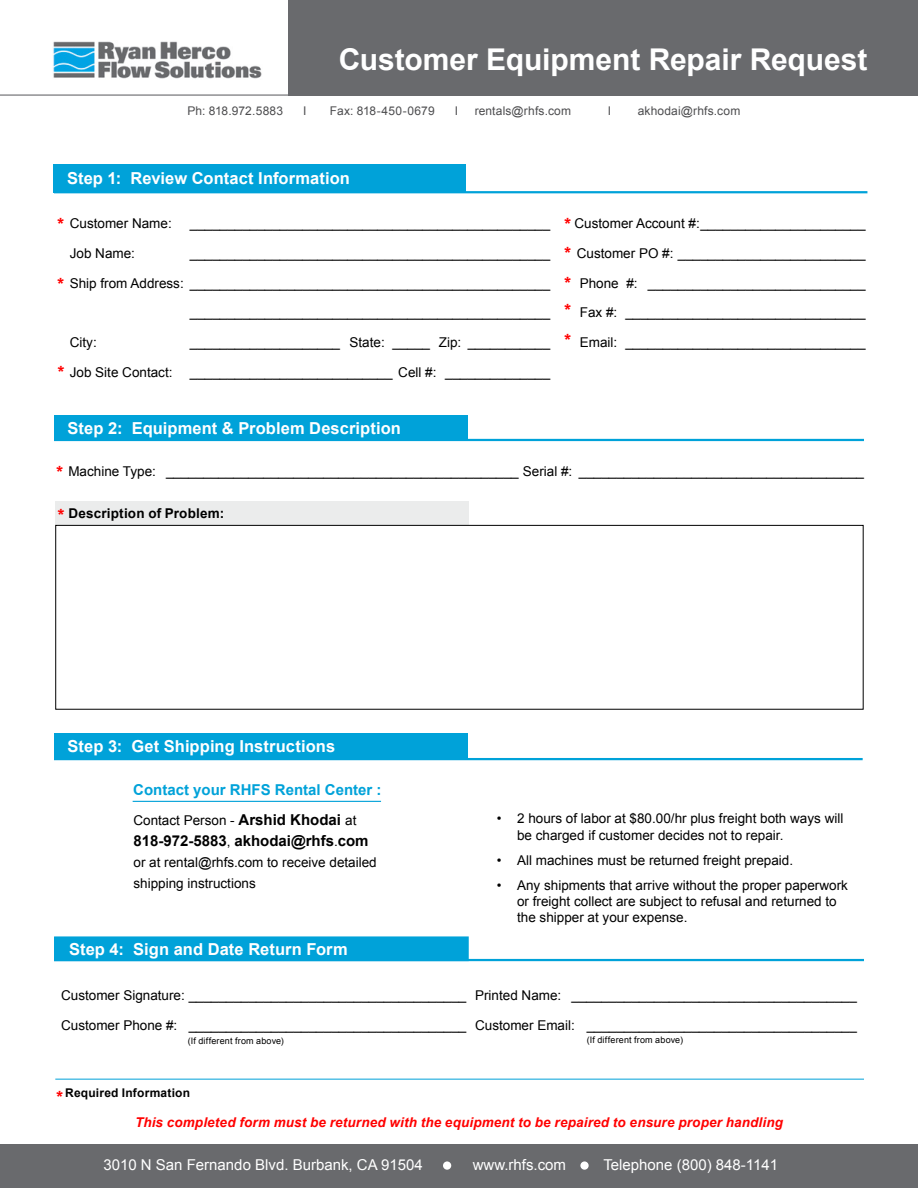
<style>
.page{position:relative;width:918px;height:1188px;background:#fff}
.page>*{position:absolute;margin:0;border:0;box-sizing:border-box;transform-origin:0 0}
.t1{font:700 30px "Arial";letter-spacing:-.005em;color:#fff}
.t2{font:700 16.5px "Arial";letter-spacing:.005em;color:#fff}
.t3{font:900 16.5px/28.8px "Arial";color:#f00}
.t4{font:15px "Arial";color:#fff}
.t5{font:700 15px "Arial";color:#000}
.t6{font:700 15px "Arial";color:#00a2d9}
.t7{font:13.5px/16.2px "Arial";color:#000}
.t8{font:italic 700 13.5px "Arial";letter-spacing:.015em;color:#f00}
.t9{font:700 13.5px "Arial";letter-spacing:.015em;color:#000}
.t10{font:12px "Arial";letter-spacing:.01em;color:#4d4d4f}
.t11{font:700 12px "Arial";letter-spacing:.015em;color:#000}
.t12{font:9px "Arial";letter-spacing:.02em;color:#000}
.s1{font-weight:700;font-size:15px}
.s2{font-weight:400;font-size:13.5px}
</style>
<div class="page">
<img style="left:53px;top:41px;width:209px;height:38px">
<div style="left:288px;top:0;width:630px;height:95px;background:#696a6d"></div>
<hr style="left:0;top:95px;width:308px;height:1px;background:#696a6d">
<div style="left:0;top:1144px;width:918px;height:44px;background:#696a6d"></div>
<div style="left:443px;top:1161px;width:8px;height:9px;background:#fff;border-radius:50%"></div>
<div style="left:580px;top:1161px;width:9px;height:9px;background:#fff;border-radius:50%"></div>
<div style="left:55px;top:502px;width:413px;height:23px;background:#ebecec"></div>
<div style="left:55px;top:525px;width:809px;height:185px;border:1px solid #000"></div>
<div style="left:54px;top:164px;width:412px;height:29px;background:#00a2d9"></div>
<div style="left:54px;top:415px;width:413px;height:25px;background:#00a2d9"></div>
<div style="left:54px;top:734px;width:413px;height:25px;background:#00a2d9"></div>
<div style="left:55px;top:937px;width:413px;height:23px;background:#00a2d9"></div>
<div style="left:54px;top:936px;width:415px;height:25px;border:2px solid #00a2d9"></div>
<hr style="left:54px;top:191px;width:813px;height:2px;background:#00a2d9">
<hr style="left:54px;top:439px;width:810px;height:2px;background:#00a2d9">
<hr style="left:54px;top:758px;width:809px;height:2px;background:#00a2d9">
<hr style="left:55px;top:1079px;width:809px;height:1px;background:#00a2d9">
<hr style="left:54px;top:959px;width:810px;height:2px;background:#00a2d9">
<hr style="left:133px;top:801px;width:248px;height:1px;background:#00a2d9">
<h1 class="t1" style="left:339px;top:39px;width:530px">Customer Equipment Repair Request</h1>
<p class="t10" style="left:188px;top:103px;width:97px">Ph: 818.972.5883</p>
<p class="t10" style="left:303px;top:103px;width:5px">I</p>
<p class="t10" style="left:330px;top:103px;width:106px">Fax: 818-450-0679</p>
<p class="t10" style="left:455px;top:103px;width:5px">I</p>
<p class="t10" style="left:475px;top:103px;width:98px">rentals@rhfs.com</p>
<p class="t10" style="left:608px;top:103px;width:5px">I</p>
<p class="t10" style="left:638px;top:103px;width:104px">akhodai@rhfs.com</p>
<p class="t2" style="left:67px;top:168px;width:285px">Step 1: Review Contact Information</p>
<p class="t3" style="left:56px;top:209px;width:11px">*</p>
<p class="t3" style="left:563px;top:209px;width:11px">* *</p>
<p class="t3" style="left:563px;top:269px;width:11px;line-height:27.6px">* *</p>
<p class="t3" style="left:563px;top:325px;width:11px">*</p>
<p class="t7" style="left:70px;top:215px;width:104px">Customer Name:</p>
<p class="t7" style="left:190px;top:215px;width:362px">________________________________________________</p>
<p class="t7" style="left:575px;top:215px;width:293px">Customer Account #:______________________</p>
<p class="t7" style="left:190px;top:245px;width:362px">________________________________________________</p>
<p class="t7" style="left:577px;top:245px;width:290px">Customer PO #: _________________________</p>
<p class="t7" style="left:70px;top:275px;width:482px">Ship from Address: ________________________________________________</p>
<p class="t7" style="left:580px;top:275px;width:287px">Phone #: _____________________________</p>
<p class="t7" style="left:190px;top:305px;width:362px">________________________________________________</p>
<p class="t7" style="left:580px;top:305px;width:287px">Fax #: ________________________________</p>
<p class="t7" style="left:70px;top:334px;width:28px">City:</p>
<p class="t7" style="left:190px;top:334px;width:362px">____________________ State: _____ Zip: ___________</p>
<p class="t7" style="left:580px;top:334px;width:287px">Email: ________________________________</p>
<p class="t7" style="left:70px;top:364px;width:104px">Job Site Contact:</p>
<p class="t7" style="left:190px;top:364px;width:362px">___________________________ Cell #: ______________</p>
<p class="t7" style="left:70px;top:245px;width:67px">Job Name:</p>
<p class="t3" style="left:56px;top:269px;width:11px">*</p>
<p class="t3" style="left:56px;top:357px;width:11px">*</p>
<p class="t2" style="left:68px;top:417px;width:335px">Step 2: Equipment &amp; Problem Description</p>
<p class="t7" style="left:68px;top:463px;width:797px">Machine Type: _______________________________________________ Serial #: ______________________________________</p>
<p class="t3" style="left:55px;top:458px;width:11px">*</p>
<p class="t3" style="left:57px;top:500px;width:11px">*</p>
<p class="t9" style="left:68px;top:504px;width:157px">Description of Problem:</p>
<p class="t2" style="left:68px;top:736px;width:269px">Step 3: Get Shipping Instructions</p>
<p class="t6" style="left:133px;top:780px;width:250px">Contact your RHFS Rental Center :</p>
<p class="t7" style="left:133px;top:813px;width:224px">Contact Person - <span class="s1">Arshid Khodai</span> at</p>
<p class="t5" style="left:134px;top:831px;width:237px">818-972-5883<span class="s2">,</span> akhodai@rhfs<span class="s2">.</span>com</p>
<p class="t7" style="left:134px;top:852px;width:245px;line-height:21px">or at rental@rhfs.com to receive detailed shipping instructions</p>
<p class="t2" style="left:69px;top:938px;width:280px">Step 4: Sign and Date Return Form</p>
<p class="t7" style="left:517px;top:811px;width:328px;text-indent:-20px">• 2 hours of labor at $80.00/hr plus freight both ways will be charged if customer decides not to repair.</p>
<p class="t7" style="left:497px;top:852px;width:298px">• All machines must be returned freight prepaid.</p>
<p class="t7" style="left:517px;top:877px;width:332px;text-indent:-20px">• Any shipments that arrive without the proper paperwork or freight collect are subject to refusal and returned to the shipper at your expense.</p>
<p class="t7" style="left:61px;top:987px;width:797px">Customer Signature: _____________________________________ Printed Name: ______________________________________</p>
<p class="t7" style="left:61px;top:1017px;width:797px">Customer Phone #: _____________________________________ Customer Email: ____________________________________</p>
<p class="t12" style="left:188px;top:1035px;width:98px">(If different from above)</p>
<p class="t12" style="left:587px;top:1034px;width:98px">(If different from above)</p>
<p class="t11" style="left:65px;top:1085px;width:126px">Required Information</p>
<p class="t3" style="left:55px;top:1082px;width:11px">*</p>
<p class="t8" style="left:135px;top:1113px;width:649px">This completed form must be returned with the equipment to be repaired to ensure proper handling</p>
<p class="t4" style="left:103px;top:1155px;width:321px">3010 N San Fernando Blvd. Burbank, CA 91504</p>
<p class="t4" style="left:473px;top:1155px;width:95px">www.rhfs.com</p>
<p class="t4" style="left:603px;top:1155px;width:176px">Telephone (800) 848-1141</p>
</div>
